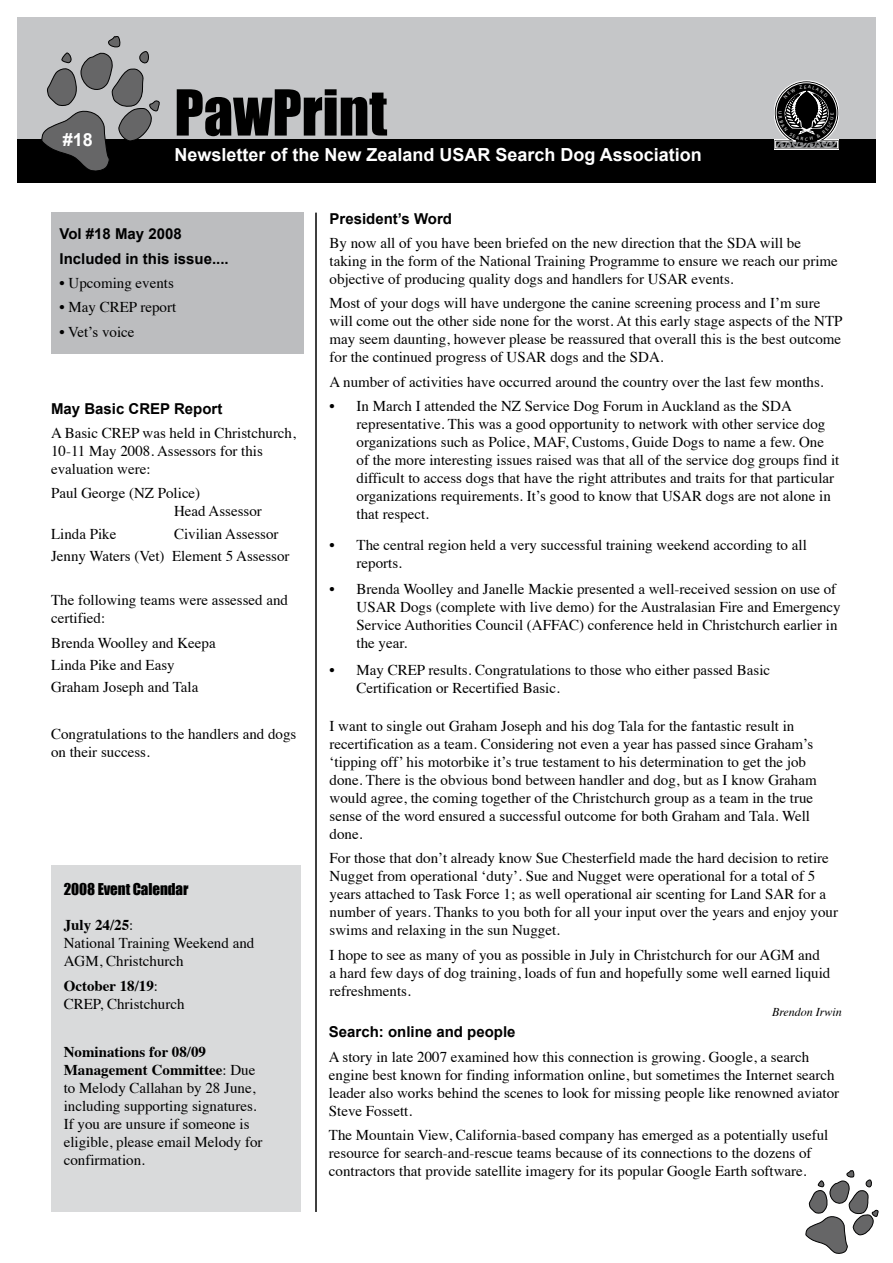
<style>
.page{position:relative;width:893px;height:1263px;background:#fff}
.page>*{position:absolute;margin:0;border:0;box-sizing:border-box;transform-origin:0 0}
.t1{font:58.5px "Impact";color:#000}
.t2{font:700 18px "Arial";color:#fff}
.t3{font:15px/18px "Times";color:#000}
.t4{font:700 15px/24.3px "Arial";color:#000}
.t5{font:15px "Impact";letter-spacing:-.005em;color:#000}
.t6{font:italic 12px "Times";color:#000}
.s1{font-weight:700}
</style>
<div class="page">
<div style="left:51px;top:865px;width:249px;height:347px;background:#d9dadb"></div>
<svg style="left:806px;top:1170px;width:72px;height:83px"></svg>
<div style="left:51px;top:213px;width:252px;height:141px;background:#bcbdbf"></div>
<div style="left:17px;top:17px;width:859px;height:165px;background:#c5c6c8"></div>
<div style="left:17px;top:140px;width:859px;height:43px;background:#000"></div>
<svg style="left:42px;top:36px;width:117px;height:135px"></svg>
<hr style="left:315px;top:213px;width:2px;height:999px;background:#000">
<svg style="left:774px;top:81px;width:65px;height:68px"></svg>
<p class="t2" style="left:63px;top:127px;width:32px">#18</p>
<h1 class="t1" style="left:174px;top:67px;width:214px">PawPrint</h1>
<p class="t2" style="left:174px;top:143px;width:529px">Newsletter of the New Zealand USAR Search Dog Association</p>
<p class="t4" style="left:60px;top:222px;width:171px">Vol #18 May 2008<br>Included in this issue....</p>
<p class="t3" style="left:60px;top:273px;width:116px">• Upcoming events</p>
<p class="t3" style="left:60px;top:297px;width:118px">• May CREP report</p>
<p class="t3" style="left:60px;top:321px;width:76px">• Vet’s voice</p>
<p class="t4" style="left:51px;top:397px;width:173px">May Basic CREP Report</p>
<p class="t3" style="left:51px;top:423px;width:246px">A Basic CREP was held in Christchurch,<br>10-11 May 2008. Assessors for this evaluation were:</p>
<p class="t3" style="left:174px;top:483px;width:89px;text-indent:-123px">Paul George (NZ Police)<br>Head Assessor</p>
<p class="t3" style="left:51px;top:523px;width:67px">Linda Pike</p>
<p class="t3" style="left:51px;top:521px;width:240px;line-height:22.2px;text-indent:123px">Civilian Assessor<br>Jenny Waters (Vet) Element 5 Assessor</p>
<p class="t3" style="left:51px;top:590px;width:239px">The following teams were assessed and certified:</p>
<p class="t3" style="left:51px;top:630px;width:166px;line-height:22.2px">Brenda Woolley and Keepa<br>Linda Pike and Easy<br>Graham Joseph and Tala</p>
<p class="t3" style="left:51px;top:723px;width:247px">Congratulations to the handlers and dogs on their success.</p>
<p class="t5" style="left:64px;top:878px;width:126px">2008 Event Calendar</p>
<p class="t3" style="left:64px;top:915px;width:192px"><span class="s1">July 24/25</span>:<br>National Training Weekend and<br>AGM, Christchurch</p>
<p class="t3" style="left:64px;top:975px;width:122px"><span class="s1">October 18/19</span>:<br>CREP, Christchurch</p>
<p class="t3" style="left:64px;top:1042px;width:200px"><span class="s1">Nominations for 08/09<br>Management Committee</span>: Due to Melody Callahan by 28 June, including supporting signatures.<br>If you are unsure if someone is eligible, please email Melody for confirmation.</p>
<p class="t4" style="left:330px;top:207px;width:124px">President’s Word</p>
<p class="t3" style="left:330px;top:233px;width:510px">By now all of you have been briefed on the new direction that the SDA will be taking in the form of the National Training Programme to ensure we reach our prime objective of producing quality dogs and handlers for USAR events.</p>
<p class="t3" style="left:330px;top:293px;width:514px">Most of your dogs will have undergone the canine screening process and I’m sure will come out the other side none for the worst. At this early stage aspects of the NTP may seem daunting, however please be reassured that overall this is the best outcome for the continued progress of USAR dogs and the SDA.</p>
<p class="t3" style="left:330px;top:371px;width:496px">A number of activities have occurred around the country over the last few months.</p>
<p class="t3" style="left:357px;top:396px;width:484px;text-indent:-27px">• In March I attended the NZ Service Dog Forum in Auckland as the SDA representative. This was a good opportunity to network with other service dog organizations such as Police, MAF, Customs, Guide Dogs to name a few. One of the more interesting issues raised was that all of the service dog groups find it difficult to access dogs that have the right attributes and traits for that particular organizations requirements. It’s good to know that USAR dogs are not alone in that respect.</p>
<p class="t3" style="left:357px;top:534px;width:452px;text-indent:-27px">• The central region held a very successful training weekend according to all reports.</p>
<p class="t3" style="left:357px;top:579px;width:486px;text-indent:-27px">• Brenda Woolley and Janelle Mackie presented a well-received session on use of USAR Dogs (complete with live demo) for the Australasian Fire and Emergency Service Authorities Council (AFFAC) conference held in Christchurch earlier in the year.</p>
<p class="t3" style="left:357px;top:659px;width:415px;text-indent:-27px">• May CREP results. Congratulations to those who either passed Basic<br>Certification or Recertified Basic.</p>
<p class="t3" style="left:330px;top:716px;width:489px">I want to single out Graham Joseph and his dog Tala for the fantastic result in recertification as a team. Considering not even a year has passed since Graham’s ‘tipping off’ his motorbike it’s true testament to his determination to get the job done. There is the obvious bond between handler and dog, but as I know Graham would agree, the coming together of the Christchurch group as a team in the true sense of the word ensured a successful outcome for both Graham and Tala. Well done.</p>
<p class="t3" style="left:330px;top:848px;width:510px">For those that don’t already know Sue Chesterfield made the hard decision to retire Nugget from operational ‘duty’. Sue and Nugget were operational for a total of 5 years attached to Task Force 1; as well operational air scenting for Land SAR for a number of years. Thanks to you both for all your input over the years and enjoy your swims and relaxing in the sun Nugget.</p>
<p class="t3" style="left:330px;top:944px;width:502px">I hope to see as many of you as possible in July in Christchurch for our AGM and a hard few days of dog training, loads of fun and hopefully some well earned liquid refreshments.</p>
<p class="t6" style="left:772px;top:1001px;width:71px">Brendon Irwin</p>
<p class="t4" style="left:329px;top:1020px;width:188px">Search: online and people</p>
<p class="t3" style="left:329px;top:1046px;width:512px">A story in late 2007 examined how this connection is growing. Google, a search engine best known for finding information online, but sometimes the Internet search leader also works behind the scenes to look for missing people like renowned aviator Steve Fossett.</p>
<p class="t3" style="left:329px;top:1125px;width:501px">The Mountain View, California-based company has emerged as a potentially useful resource for search-and-rescue teams because of its connections to the dozens of contractors that provide satellite imagery for its popular Google Earth software.</p>
</div>
